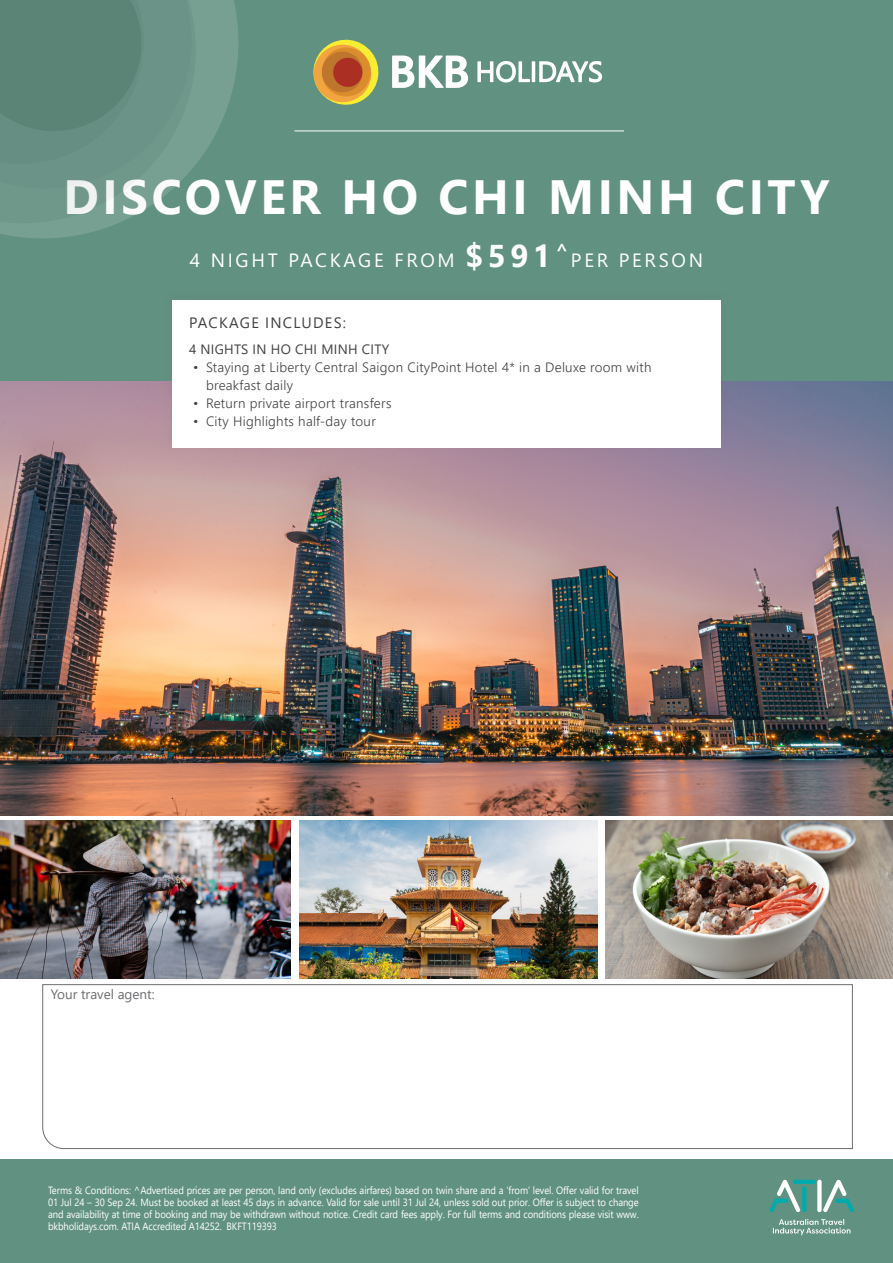
<style>
.page{position:relative;width:893px;height:1263px;background:#fff}
.page>*{position:absolute;margin:0;border:0;box-sizing:border-box;transform-origin:0 0}
.t1{font:700 48px "Segoe UI";letter-spacing:.075em;color:#fff}
.t2{font:700 48px "Segoe UI";letter-spacing:.01em;color:#fff}
.t3{font:19.2px "Segoe UI";letter-spacing:.14em;color:#fff}
.t4{font:15px "Segoe UI";letter-spacing:.085em;color:#414042}
.t5{font:300 13.5px/18px "Segoe UI";letter-spacing:.02em;color:#414042}
.t6{font:13.5px "Segoe UI";letter-spacing:.02em;color:#414042}
.t7{font:13.5px "Segoe UI";color:#6d6e71}
.t8{font:10.5px/12px "Segoe UI";letter-spacing:-.01em;color:#fff;text-align:justify;scale:.9 1}
.s1{font-weight:700;font-size:31.5px}
</style>
<div class="page">
<div style="left:0;top:1159px;width:893px;height:104px;background:#619181"></div>
<img style="left:0;top:380px;width:893px;height:435px">
<img style="left:0;top:821px;width:291px;height:158px">
<img style="left:299px;top:821px;width:298px;height:158px">
<img style="left:606px;top:821px;width:287px;height:158px">
<div style="left:0;top:0;width:893px;height:380px;background:#619181"></div>
<hr style="left:294px;top:131px;width:330px;height:1px;background:#fff">
<svg style="left:392px;top:56px;width:76px;height:32px"></svg>
<svg style="left:477px;top:61px;width:53px;height:21px"></svg>
<hr style="left:532px;top:61px;width:3px;height:21px;background:#fff">
<svg style="left:539px;top:61px;width:63px;height:21px"></svg>
<svg style="left:313px;top:40px;width:66px;height:65px"></svg>
<svg style="left:220px;top:0;width:18px;height:124px;fill:#779f92"></svg>
<svg style="left:0;top:0;width:220px;height:238px;fill:#6f978a"></svg>
<svg style="left:0;top:0;width:213px;height:210px"></svg>
<svg style="left:42px;top:984px;width:811px;height:165px"></svg>
<div style="left:164px;top:288px;width:565px;height:164px;background:#6d6e71;opacity:.11"></div>
<div style="left:172px;top:300px;width:549px;height:148px;background:#fff"></div>
<svg style="left:823px;top:1180px;width:31px;height:32px"></svg>
<svg style="left:770px;top:1180px;width:30px;height:32px"></svg>
<svg style="left:802px;top:1186px;width:4px;height:26px"></svg>
<hr style="left:793px;top:1180px;width:23px;height:4px;background:#00abac;border-radius:2px">
<div style="left:817px;top:1180px;width:5px;height:32px;background:#fff;border-radius:2px"></div>
<svg style="left:773px;top:1219px;width:77px;height:16px"></svg>
<h1 class="t2" style="left:47px;top:146px;width:309px">STAY &amp; SWIM</h1>
<h1 class="t1" style="left:64px;top:152px;width:767px">DISCOVER HO CHI MINH CITY</h1>
<h2 class="t3" style="left:190px;top:242px;width:515px">4 NIGHT PACKAGE FROM <span class="s1">$591</span><sup>^</sup>PER PERSON</h2>
<h3 class="t4" style="left:189px;top:309px;width:158px">PACKAGE INCLUDES:</h3>
<p class="t6" style="left:189px;top:336px;width:202px">4 NIGHTS IN HO CHI MINH CITY</p>
<p class="t5" style="left:206px;top:357px;width:447px;text-indent:-13px">• Staying at Liberty Central Saigon CityPoint Hotel 4* in a Deluxe room with breakfast daily</p>
<p class="t5" style="left:193px;top:393px;width:200px">• Return private airport transfers</p>
<p class="t5" style="left:193px;top:411px;width:184px">• City Highlights half-day tour</p>
<p class="t7" style="left:51px;top:981px;width:105px">Your travel agent:</p>
<p class="t8" style="left:48px;top:1183px;width:658px">Terms &amp; Conditions: ^Advertised prices are per person, land only (excludes airfares) based on twin share and a ‘from’ level. Offer valid for travel 01 Jul 24 – 30 Sep 24. Must be booked at least 45 days in advance. Valid for sale until 31 Jul 24, unless sold out prior. Offer is subject to change and availability at time of booking and may be withdrawn without notice. Credit card fees apply. For full terms and conditions please visit www. bkbholidays.com. ATIA Accredited A14252. BKFT119393</p>
</div>
